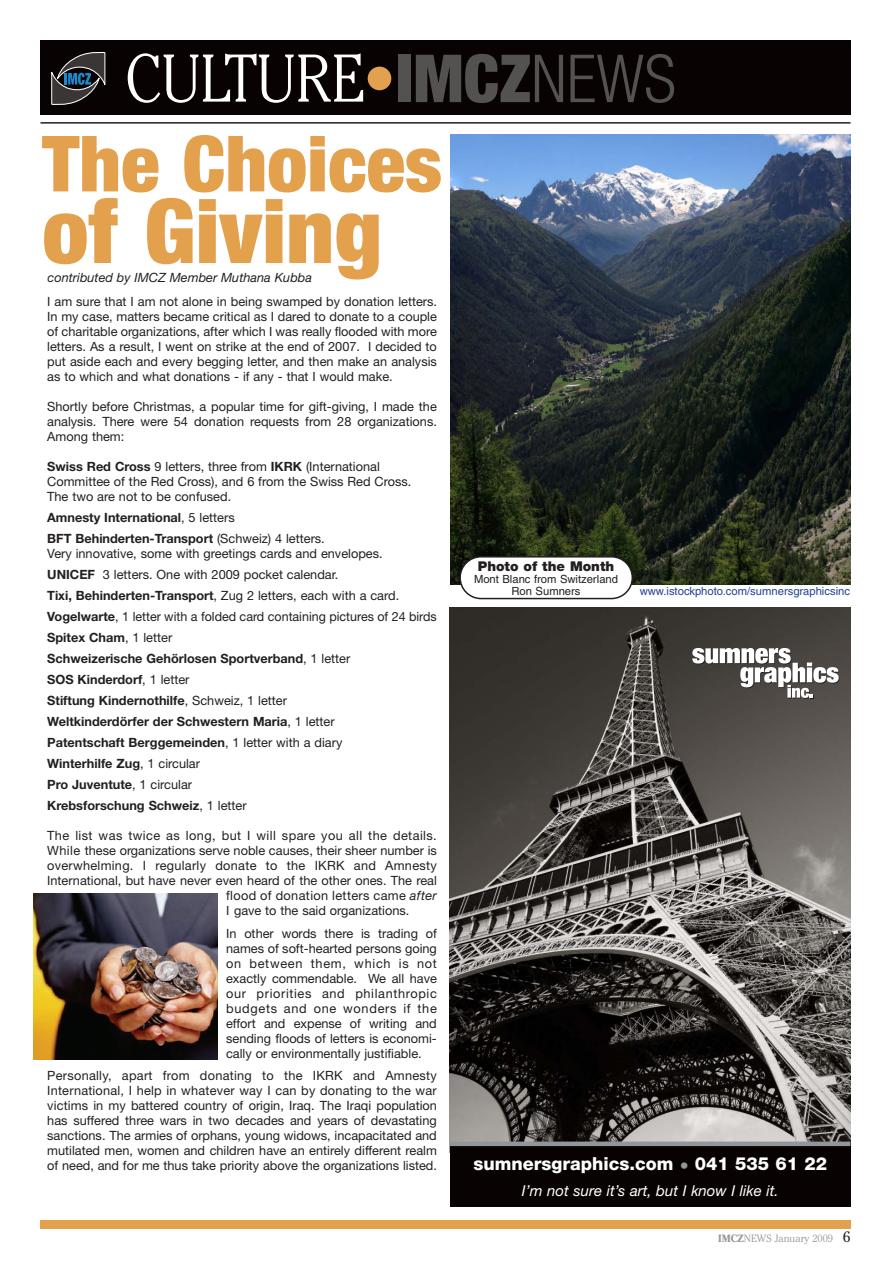
<style>
.page{position:relative;width:893px;height:1263px;background:#fff}
.page>*{position:absolute;margin:0;border:0;box-sizing:border-box;transform-origin:0 0}
.t1{font:900 condensed 89.55px "Helvetica Neue";color:#e3a14d}
.t2{font:900 condensed 77.55px "Helvetica Neue";color:#e3a14d}
.t3{font:300 66.9px "Cheltenham";color:#fff;scale:.87 1}
.t4{font:800 18px "Helvetica Neue";color:#fff}
.t5{font:italic 15px "Helvetica Neue";color:#fff}
.t6{font:900 13.5px "Helvetica Neue";color:#231f20}
.t7{font:12.75px/15px "Helvetica Neue";color:#231f20;text-align:justify}
.t8{font:700 12.75px/21px "Helvetica Neue";color:#231f20}
.t9{font:12.75px "Helvetica Neue";letter-spacing:.035em;color:#231f20}
.t10{font:12.75px "Helvetica Neue";letter-spacing:.02em;color:#231f20}
.t11{font:italic 12.75px "Helvetica Neue";color:#231f20}
.t12{font:12.75px "Helvetica Neue";letter-spacing:.03em;color:#231f20}
.t13{font:11.25px "Helvetica";color:#224099}
.t14{font:11.25px/12px "Helvetica";color:#231f20;text-align:center}
.t15{font:300 10.5px "Cheltenham";color:#939598}
.s1{font-family:"Helvetica Neue";font-weight:900;font-stretch:condensed;font-size:66.3px;color:#e3a14d}
.s2{font-family:"Helvetica Neue";font-weight:900;font-stretch:condensed;font-size:66.3px;color:#545151}
.s3{font-family:"Helvetica Neue";font-stretch:condensed;font-size:66.3px;color:#545151}
.s4{font-weight:700}
.s5{font-weight:400}
.s6{font-style:italic}
.s7{color:#939598}
.s8{font-weight:400;font-size:15px;color:#231f20}
</style>
<div class="page">
<div style="left:40px;top:1220px;width:810px;height:8px;background:#e3a14d"></div>
<div style="left:40px;top:41px;width:810px;height:74px;background:#080302"></div>
<svg style="left:51px;top:52px;width:54px;height:53px"></svg>
<hr style="left:40px;top:122px;width:810px;height:2px;background:#231f20">
<img style="left:450px;top:607px;width:400px;height:534px">
<div style="left:450px;top:1144px;width:400px;height:63px;background:#080302"></div>
<svg style="left:692px;top:648px;width:147px;height:51px"></svg>
<div style="left:450px;top:1141px;width:400px;height:5px;background:#939598"></div>
<img style="left:33px;top:894px;width:184px;height:166px">
<img style="left:450px;top:134px;width:400px;height:450px">
<svg style="left:459px;top:556px;width:174px;height:43px"></svg>
<h3 class="t3" style="left:126px;top:52px;width:634px">CULTURE <span class="s1">•</span><span class="s2">IMCZ</span><span class="s3">NEWS</span></h3>
<h2 class="t2" style="left:42px;top:136px;width:401px">The Choices</h2>
<h1 class="t1" style="left:42px;top:199px;width:341px">of Giving</h1>
<p class="t11" style="left:48px;top:270px;width:266px">contributed by IMCZ Member Muthana Kubba</p>
<p class="t7" style="left:47px;top:295px;width:391px">I am sure that I am not alone in being swamped by donation letters.<br>In my case, matters became critical as I dared to donate to a couple of charitable organizations, after which I was really flooded with more letters. As a result, I went on strike at the end of 2007. I decided to put aside each and every begging letter, and then make an analysis as to which and what donations - if any - that I would make.</p>
<p class="t7" style="left:47px;top:400px;width:391px">Shortly before Christmas, a popular time for gift-giving, I made the analysis. There were 54 donation requests from 28 organizations.<br>Among them:</p>
<p class="t7" style="left:47px;top:460px;width:366px;text-align:left"><span class="s4">Swiss Red Cross</span> 9 letters, three from <span class="s4">IKRK</span> (International<br>Committee of the Red Cross), and 6 from the Swiss Red Cross.<br>The two are not to be confused.</p>
<p class="t8" style="left:47px;top:507px;width:279px">Amnesty International<span class="s5">, 5 letters<br></span>BFT Behinderten-Transport <span class="s5">(Schweiz) 4 letters.</span></p>
<p class="t7" style="left:47px;top:544px;width:391px;line-height:21px;text-align:left">Very innovative, some with greetings cards and envelopes.<br><span class="s4">UNICEF</span> 3 letters. One with 2009 pocket calendar.<br><span class="s4">Tixi, Behinderten-Transport</span>, Zug 2 letters, each with a card.<br><span class="s4">Vogelwarte</span>, 1 letter with a folded card containing pictures of 24 birds <span class="s4">Spitex Cham</span>, 1 letter<br><span class="s4">Schweizerische Gehörlosen Sportverband</span>, 1 letter<br><span class="s4">SOS Kinderdorf</span>, 1 letter<br><span class="s4">Stiftung Kindernothilfe</span>, Schweiz, 1 letter<br><span class="s4">Weltkinderdörfer der Schwestern Maria</span>, 1 letter<br><span class="s4">Patentschaft Berggemeinden</span>, 1 letter with a diary<br><span class="s4">Winterhilfe Zug</span>, 1 circular<br><span class="s4">Pro Juventute</span>, 1 circular<br><span class="s4">Krebsforschung Schweiz</span>, 1 letter</p>
<p class="t9" style="left:47px;top:831px;width:391px">The list was twice as long, but I will spare you all the details.</p>
<p class="t7" style="left:47px;top:844px;width:391px">While these organizations serve noble causes, their sheer number is</p>
<p class="t10" style="left:47px;top:861px;width:391px">overwhelming. I regularly donate to the IKRK and Amnesty</p>
<p class="t7" style="left:47px;top:874px;width:391px">International, but have never even heard of the other ones. The real</p>
<p class="t12" style="left:226px;top:891px;width:212px">flood of donation letters came <span class="s6">after</span></p>
<p class="t7" style="left:226px;top:904px;width:185px">I gave to the said organizations.</p>
<p class="t7" style="left:226px;top:927px;width:212px">In other words there is trading of names of soft-hearted persons going on between them, which is not exactly commendable. We all have our priorities and philanthropic budgets and one wonders if the effort and expense of writing and sending floods of letters is economi&shy;cally or environmentally justifiable.</p>
<p class="t7" style="left:47px;top:1069px;width:391px">Personally, apart from donating to the IKRK and Amnesty International, I help in whatever way I can by donating to the war victims in my battered country of origin, Iraq. The Iraqi population has suffered three wars in two decades and years of devastating sanctions. The armies of orphans, young widows, incapacitated and mutilated men, women and children have an entirely different realm of need, and for me thus take priority above the organizations listed.</p>
<p class="t6" style="left:478px;top:561px;width:138px">Photo of the Month</p>
<p class="t14" style="left:474px;top:574px;width:146px">Mont Blanc from Switzerland<br>Ron Sumners</p>
<p class="t13" style="left:640px;top:587px;width:212px">www.istockphoto.com/sumnersgraphicsinc</p>
<h3 class="t4" style="left:473px;top:1157px;width:355px">sumnersgraphics.com <span class="s7">•</span> 041 535 61 22</h3>
<p class="t5" style="left:522px;top:1181px;width:258px">I’m not sure it’s art, but I know I like it.</p>
<p class="t15" style="left:718px;top:1234px;width:134px"><span class="s4">IMCZ</span>NEWS January 2009 <span class="s8">6</span></p>
</div>
